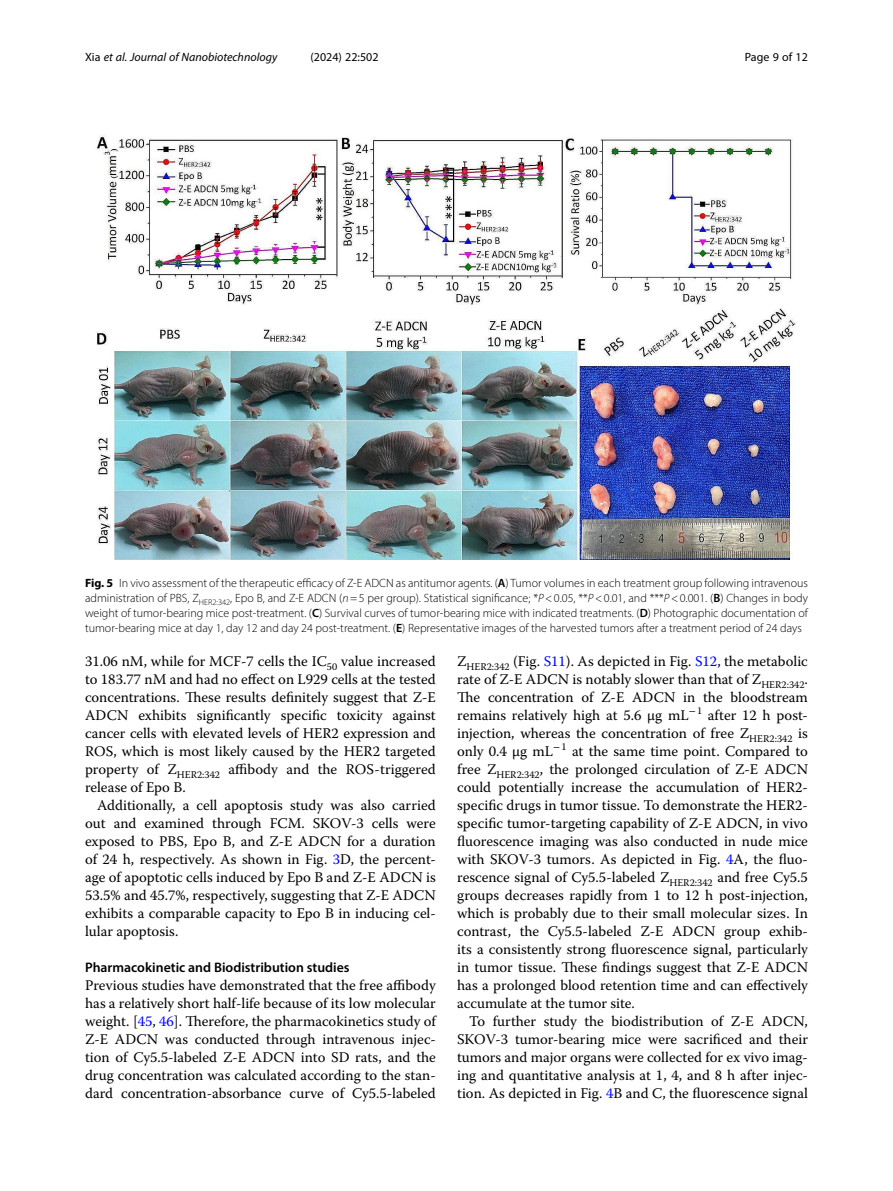
<style>
.page{position:relative;width:893px;height:1191px;background:#fff}
.page>*{position:absolute;margin:0;border:0;box-sizing:border-box;transform-origin:0 0}
.Body_Text{font:14.7px/18px "Warnock Pro";color:#000;text-align:justify}
.Body_Text_Indent{font:14.7px/18px "Warnock Pro";color:#000;text-align:justify}
.Head_2{font:600 13.8px "Myriad Pro";color:#000}
.Figure_Caption{font:300 12px/15px "Myriad Pro";color:#000;text-align:justify}
.t1{font:italic 12px "Myriad Pro";color:#000}
.t2{font:12px "Myriad Pro";color:#000}
.s1{font-style:normal}
.s2{font-weight:700}
.s3{font-weight:600}
.s4{font-style:italic}
.s5{color:#00f}
</style>
<div class="page">
<img style="left:96px;top:135px;width:700px;height:424px">
<p class="t1" style="left:85px;top:50px;width:194px"><span class="s1">Xia</span> et al. Journal of Nanobiotechnology</p>
<p class="t2" style="left:310px;top:50px;width:70px">(2024) 22:502</p>
<p class="t2" style="left:745px;top:50px;width:65px">Page 9 of 12</p>
<p class="Figure_Caption" style="left:85px;top:575px;width:724px"><span class="s2">Fig. 5</span> In vivo assessment of the therapeutic efficacy of Z-E ADCN as antitumor agents. (<span class="s3">A</span>) Tumor volumes in each treatment group following intravenous administration of PBS, Z<sub>HER2:342</sub>, Epo B, and Z-E ADCN (<span class="s4">n</span>=5 per group). Statistical significance; *<span class="s4">P</span>&lt;0.05, **<span class="s4">P</span>&lt;0.01, and ***<span class="s4">P</span>&lt;0.001. (<span class="s3">B</span>) Changes in body weight of tumor-bearing mice post-treatment. (<span class="s3">C</span>) Survival curves of tumor-bearing mice with indicated treatments. (<span class="s3">D</span>) Photographic documentation of tumor-bearing mice at day 1, day 12 and day 24 post-treatment. (<span class="s3">E</span>) Representative images of the harvested tumors after a treatment period of 24 days</p>
<p class="Body_Text_Indent" style="left:85px;top:652px;width:352px">31.06 nM, while for MCF-7 cells the IC<sub>50</sub> value increased to 183.77 nM and had no effect on L929 cells at the tested concentrations. These results definitely suggest that Z-E ADCN exhibits significantly specific toxicity against cancer cells with elevated levels of HER2 expression and ROS, which is most likely caused by the HER2 targeted property of Z<sub>HER2:342</sub> affibody and the ROS-triggered release of Epo B.</p>
<p class="Body_Text_Indent" style="left:85px;top:796px;width:352px;text-indent:12px">Additionally, a cell apoptosis study was also carried out and examined through FCM. SKOV-3 cells were exposed to PBS, Epo B, and Z-E ADCN for a duration of 24 h, respectively. As shown in Fig. <span class="s5">3</span>D, the percent&shy;age of apoptotic cells induced by Epo B and Z-E ADCN is 53.5% and 45.7%, respectively, suggesting that Z-E ADCN exhibits a comparable capacity to Epo B in inducing cel&shy;lular apoptosis.</p>
<p class="Head_2" style="left:85px;top:959px;width:266px">Pharmacokinetic and Biodistribution studies</p>
<p class="Body_Text" style="left:85px;top:976px;width:352px">Previous studies have demonstrated that the free affibody has a relatively short half-life because of its low molecular weight. [<span class="s5">45</span>, <span class="s5">46</span>]. Therefore, the pharmacokinetics study of Z-E ADCN was conducted through intravenous injec&shy;tion of Cy5.5-labeled Z-E ADCN into SD rats, and the drug concentration was calculated according to the stan&shy;dard concentration-absorbance curve of Cy5.5-labeled</p>
<p class="Body_Text" style="left:457px;top:652px;width:352px">Z<sub>HER2:342</sub> (Fig. <span class="s5">S11</span>). As depicted in Fig. <span class="s5">S12</span>, the metabolic rate of Z-E ADCN is notably slower than that of Z<sub>HER2:342</sub>.<br>The concentration of Z-E ADCN in the bloodstream remains relatively high at 5.6 µg mL<sup>−</sup><sup>1</sup> after 12 h post&shy;injection, whereas the concentration of free Z<sub>HER2:342</sub> is only 0.4 µg mL<sup>−</sup><sup>1</sup> at the same time point. Compared to free Z<sub>HER2:342</sub>, the prolonged circulation of Z-E ADCN could potentially increase the accumulation of HER2- specific drugs in tumor tissue. To demonstrate the HER2- specific tumor-targeting capability of Z-E ADCN, in vivo fluorescence imaging was also conducted in nude mice with SKOV-3 tumors. As depicted in Fig. <span class="s5">4</span>A, the fluo&shy;rescence signal of Cy5.5-labeled Z<sub>HER2:342</sub> and free Cy5.5 groups decreases rapidly from 1 to 12 h post-injection, which is probably due to their small molecular sizes. In contrast, the Cy5.5-labeled Z-E ADCN group exhib&shy;its a consistently strong fluorescence signal, particularly in tumor tissue. These findings suggest that Z-E ADCN has a prolonged blood retention time and can effectively accumulate at the tumor site.</p>
<p class="Body_Text_Indent" style="left:457px;top:1012px;width:352px;text-indent:12px">To further study the biodistribution of Z-E ADCN, SKOV-3 tumor-bearing mice were sacrificed and their tumors and major organs were collected for ex vivo imag&shy;ing and quantitative analysis at 1, 4, and 8 h after injec&shy;tion. As depicted in Fig. <span class="s5">4</span>B and C, the fluorescence signal</p>
</div>
